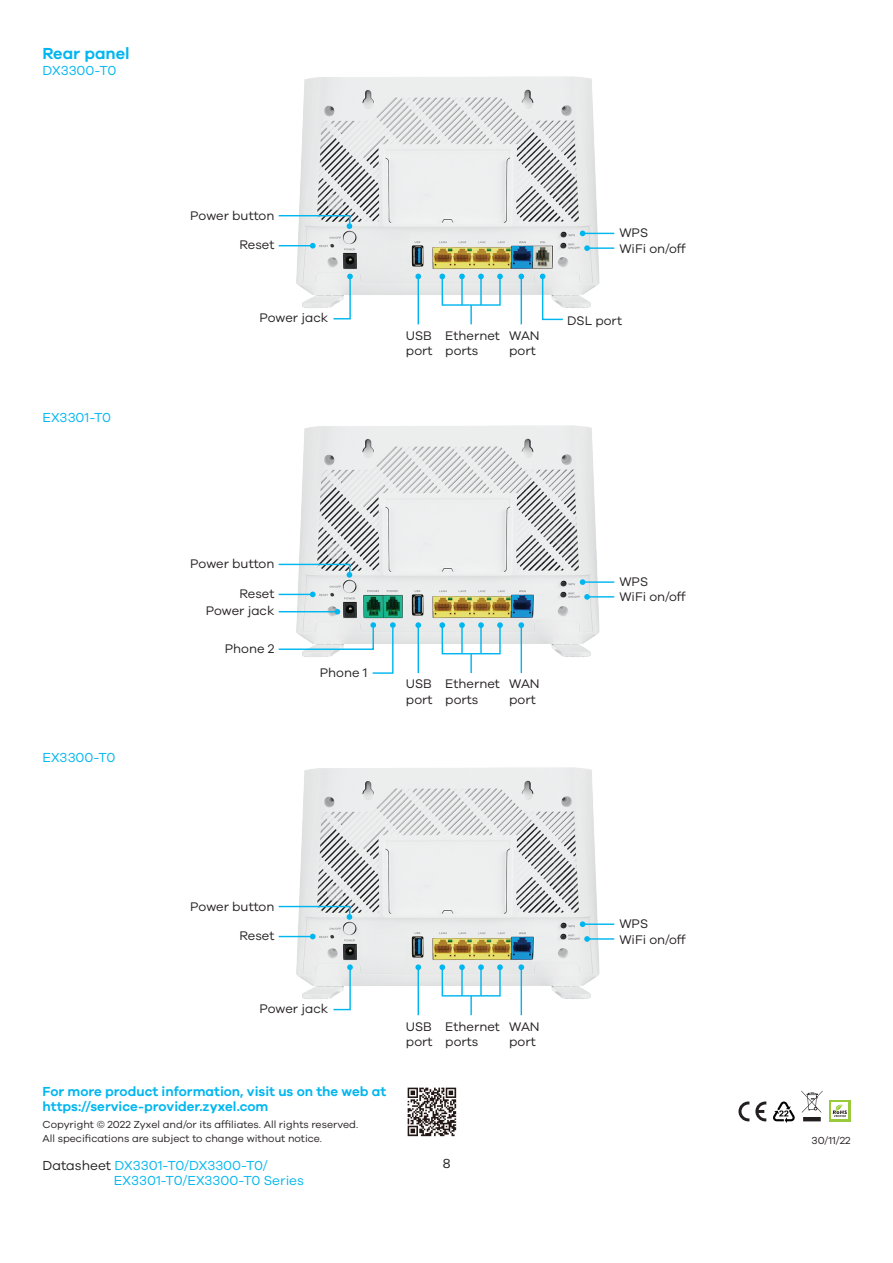
<style>
.page{position:relative;width:893px;height:1263px;background:#fff}
.page>*{position:absolute;margin:0;border:0;box-sizing:border-box;transform-origin:0 0}
.t1{font:600 16.5px "Galano Grotesque";color:#00b6ef}
.t2{font:13.5px/15px "Galano Grotesque";color:#00b6ef}
.t3{font:600 13.5px "Galano Grotesque";color:#00b6ef}
.t4{font:13.5px "Galano Grotesque";color:#231f20}
.t5{font:12.9px/15.5px "Galano Grotesque";color:#231f20}
.brand_2_0_copyright{font:10.5px/13.5px "Galano Grotesque";color:#231f20}
.s1{color:#231f20}
</style>
<div class="page">
<img style="left:278px;top:76px;width:337px;height:249px">
<svg style="left:518px;top:274px;width:6px;height:5px"></svg>
<hr style="left:521px;top:277px;width:1px;height:47px;background:#00b6ef">
<svg style="left:439px;top:274px;width:6px;height:5px"></svg>
<svg style="left:459px;top:274px;width:6px;height:3px"></svg>
<hr style="left:461px;top:277px;width:2px;height:28px;background:#00b6ef">
<svg style="left:478px;top:274px;width:6px;height:3px"></svg>
<hr style="left:480px;top:277px;width:2px;height:28px;background:#00b6ef">
<svg style="left:497px;top:274px;width:6px;height:5px"></svg>
<div style="left:442px;top:277px;width:59px;height:29px;border:1px solid #00b6ef"></div>
<svg style="left:540px;top:274px;width:24px;height:47px"></svg>
<svg style="left:332px;top:274px;width:21px;height:46px"></svg>
<svg style="left:415px;top:274px;width:6px;height:5px"></svg>
<hr style="left:418px;top:277px;width:1px;height:47px;background:#00b6ef">
<svg style="left:310px;top:243px;width:6px;height:6px"></svg>
<hr style="left:279px;top:245px;width:33px;height:1px;background:#00b6ef">
<svg style="left:278px;top:214px;width:74px;height:15px"></svg>
<svg style="left:580px;top:231px;width:5px;height:5px"></svg>
<hr style="left:583px;top:233px;width:31px;height:1px;background:#00b6ef">
<svg style="left:584px;top:245px;width:6px;height:6px"></svg>
<hr style="left:588px;top:247px;width:26px;height:2px;background:#00b6ef">
<svg style="left:470px;top:305px;width:2px;height:19px"></svg>
<img style="left:278px;top:767px;width:337px;height:249px">
<svg style="left:518px;top:964px;width:6px;height:6px"></svg>
<hr style="left:521px;top:968px;width:1px;height:47px;background:#00b6ef">
<svg style="left:439px;top:964px;width:6px;height:6px"></svg>
<svg style="left:459px;top:964px;width:6px;height:6px"></svg>
<hr style="left:461px;top:968px;width:2px;height:28px;background:#00b6ef">
<svg style="left:478px;top:964px;width:6px;height:6px"></svg>
<hr style="left:480px;top:968px;width:2px;height:28px;background:#00b6ef">
<svg style="left:497px;top:964px;width:6px;height:6px"></svg>
<div style="left:442px;top:967px;width:59px;height:29px;border:1px solid #00b6ef"></div>
<svg style="left:332px;top:964px;width:21px;height:47px"></svg>
<svg style="left:415px;top:964px;width:6px;height:6px"></svg>
<hr style="left:418px;top:968px;width:1px;height:47px;background:#00b6ef">
<svg style="left:310px;top:934px;width:6px;height:5px"></svg>
<hr style="left:279px;top:936px;width:33px;height:1px;background:#00b6ef">
<svg style="left:278px;top:905px;width:74px;height:15px"></svg>
<svg style="left:580px;top:921px;width:5px;height:6px"></svg>
<hr style="left:583px;top:923px;width:31px;height:2px;background:#00b6ef">
<svg style="left:584px;top:936px;width:6px;height:6px"></svg>
<hr style="left:588px;top:938px;width:26px;height:2px;background:#00b6ef">
<svg style="left:470px;top:996px;width:2px;height:19px"></svg>
<img style="left:278px;top:425px;width:337px;height:249px">
<svg style="left:518px;top:622px;width:6px;height:6px"></svg>
<hr style="left:521px;top:626px;width:1px;height:47px;background:#00b6ef">
<svg style="left:439px;top:622px;width:6px;height:6px"></svg>
<svg style="left:459px;top:622px;width:6px;height:6px"></svg>
<hr style="left:461px;top:626px;width:2px;height:28px;background:#00b6ef">
<svg style="left:478px;top:622px;width:6px;height:6px"></svg>
<hr style="left:480px;top:626px;width:2px;height:28px;background:#00b6ef">
<svg style="left:497px;top:622px;width:6px;height:6px"></svg>
<div style="left:442px;top:625px;width:59px;height:29px;border:1px solid #00b6ef"></div>
<svg style="left:415px;top:622px;width:6px;height:6px"></svg>
<hr style="left:418px;top:626px;width:1px;height:47px;background:#00b6ef">
<svg style="left:580px;top:579px;width:5px;height:6px"></svg>
<hr style="left:583px;top:581px;width:31px;height:2px;background:#00b6ef">
<svg style="left:584px;top:594px;width:6px;height:6px"></svg>
<hr style="left:588px;top:596px;width:26px;height:2px;background:#00b6ef">
<svg style="left:470px;top:654px;width:2px;height:19px"></svg>
<svg style="left:278px;top:622px;width:118px;height:52px"></svg>
<svg style="left:310px;top:592px;width:6px;height:5px"></svg>
<hr style="left:279px;top:594px;width:33px;height:1px;background:#00b6ef">
<svg style="left:335px;top:609px;width:5px;height:5px"></svg>
<hr style="left:279px;top:611px;width:58px;height:1px;background:#00b6ef">
<svg style="left:278px;top:563px;width:74px;height:15px"></svg>
<div style="left:829px;top:1100px;width:21px;height:21px;background:#99ca3b"></div>
<div style="left:831px;top:1102px;width:17px;height:17px;background:#fff"></div>
<svg style="left:833px;top:1104px;width:14px;height:13px"></svg>
<svg style="left:801px;top:1090px;width:22px;height:31px"></svg>
<svg style="left:773px;top:1101px;width:22px;height:22px"></svg>
<svg style="left:738px;top:1101px;width:11px;height:20px"></svg>
<svg style="left:755px;top:1101px;width:11px;height:20px"></svg>
<img style="left:407px;top:1087px;width:50px;height:50px">
<p class="t1" style="left:43px;top:43px;width:89px">Rear panel</p>
<p class="t2" style="left:43px;top:63px;width:75px">DX3300-T0</p>
<p class="t2" style="left:43px;top:409px;width:70px">EX3301-T0</p>
<p class="t2" style="left:43px;top:750px;width:74px">EX3300-T0</p>
<p class="t5" style="left:190px;top:207px;width:86px">Power button</p>
<p class="t5" style="left:239px;top:237px;width:37px">Reset</p>
<p class="t5" style="left:259px;top:309px;width:70px">Power jack</p>
<p class="t5" style="left:406px;top:327px;width:28px">USB port</p>
<p class="t5" style="left:445px;top:327px;width:56px">Ethernet ports</p>
<p class="t5" style="left:509px;top:327px;width:32px">WAN port</p>
<p class="t5" style="left:619px;top:225px;width:30px">WPS</p>
<p class="t5" style="left:619px;top:240px;width:68px">WiFi on/off</p>
<p class="t5" style="left:567px;top:312px;width:56px">DSL port</p>
<p class="t5" style="left:190px;top:556px;width:86px">Power button</p>
<p class="t5" style="left:206px;top:603px;width:70px">Power jack</p>
<p class="t5" style="left:239px;top:585px;width:37px">Reset</p>
<p class="t5" style="left:225px;top:641px;width:51px">Phone 2</p>
<p class="t5" style="left:320px;top:665px;width:49px">Phone 1</p>
<p class="t5" style="left:406px;top:676px;width:28px">USB port</p>
<p class="t5" style="left:445px;top:676px;width:56px">Ethernet ports</p>
<p class="t5" style="left:509px;top:676px;width:32px">WAN port</p>
<p class="t5" style="left:619px;top:573px;width:30px">WPS</p>
<p class="t5" style="left:619px;top:589px;width:68px">WiFi on/off</p>
<p class="t5" style="left:190px;top:898px;width:86px">Power button</p>
<p class="t5" style="left:239px;top:927px;width:37px">Reset</p>
<p class="t5" style="left:259px;top:1000px;width:70px">Power jack</p>
<p class="t3" style="left:43px;top:1083px;width:345px">For more product information, visit us on the web at</p>
<p class="t3" style="left:43px;top:1098px;width:227px">https://service-provider.zyxel.com</p>
<p class="brand_2_0_copyright" style="left:43px;top:1118px;width:317px">Copyright © 2022 Zyxel and/or its affiliates. All rights reserved.<br>All specifications are subject to change without notice.</p>
<p class="t5" style="left:406px;top:1018px;width:28px">USB port</p>
<p class="t5" style="left:445px;top:1018px;width:56px">Ethernet ports</p>
<p class="t5" style="left:509px;top:1018px;width:32px">WAN port</p>
<p class="t2" style="left:114px;top:1157px;width:192px;text-indent:-71px"><span class="s1">Datasheet</span> DX3301-T0/DX3300-T0/<br>EX3301-T0/EX3300-T0 Series</p>
<p class="t4" style="left:443px;top:1155px;width:9px">8</p>
<p class="t5" style="left:619px;top:915px;width:30px">WPS</p>
<p class="t5" style="left:619px;top:931px;width:68px">WiFi on/off</p>
<p class="brand_2_0_copyright" style="left:812px;top:1133px;width:40px">30/11/22</p>
</div>
